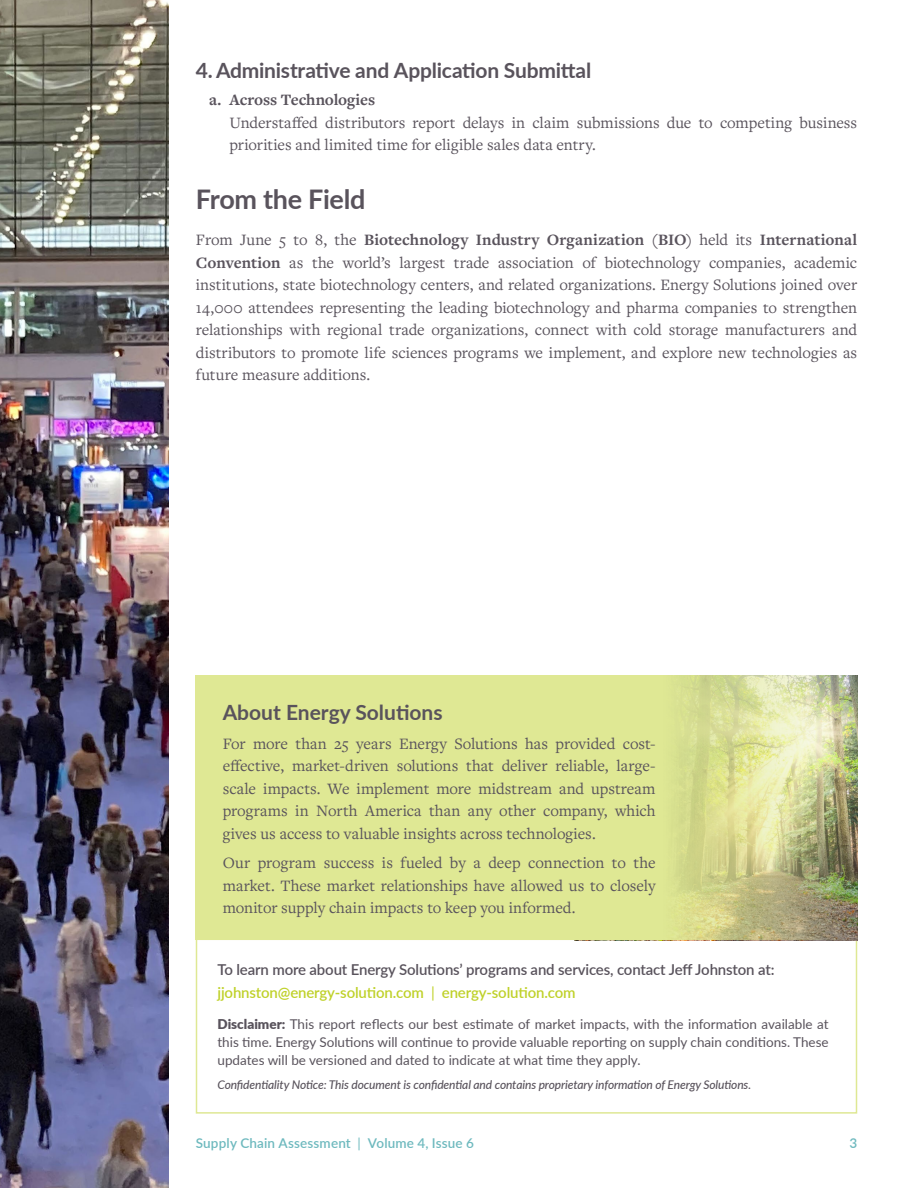
<style>
.page{position:relative;width:918px;height:1188px;background:#fff}
.page>*{position:absolute;margin:0;border:0;box-sizing:border-box;transform-origin:0 0}
.t1{font:700 27px "Lato";letter-spacing:-.01em;color:#59535c}
.t2{font:700 21px "Lato";letter-spacing:-.01em;color:#59535c}
.t3{font:16.5px/22.5px "Freight Text Pro";color:#59535c;text-align:justify}
.t4{font:700 16.5px "Freight Text Pro";letter-spacing:-.005em;color:#59535c}
.t5{font:600 15px/22.5px "Lato";letter-spacing:-.01em;color:#59535c}
.t6{font:13.5px/18px "Lato";color:#59535c;text-align:justify}
.t7{font:600 13.5px "Lato";letter-spacing:.01em;color:#6eb9be}
.t8{font:italic 500 12px "Lato";letter-spacing:-.01em;color:#59535c}
.s1{font-weight:700}
.s2{color:#bfd129}
.s3{font-weight:400;color:#bfd129}
.s4{font-weight:900}
.s5{font-weight:400}
</style>
<div class="page">
<img style="left:0;top:0;width:169px;height:1188px">
<div style="left:196px;top:939px;width:661px;height:175px;border:2px solid #dfe894"></div>
<svg style="left:196px;top:676px;width:661px;height:264px;fill:#dfe894"></svg>
<p class="t2" style="left:196px;top:55px;width:397px">4. Administrative and Application Submittal</p>
<p class="t4" style="left:209px;top:89px;width:167px">a. Across Technologies</p>
<p class="t3" style="left:229px;top:110px;width:629px">Understaffed distributors report delays in claim submissions due to competing business priorities and limited time for eligible sales data entry.</p>
<h1 class="t1" style="left:196px;top:180px;width:171px">From the Field</h1>
<p class="t3" style="left:196px;top:228px;width:663px">From June 5 to 8, the <span class="s1">Biotechnology Industry Organization (BIO)</span> held its <span class="s1">International Convention</span> as the world’s largest trade association of biotechnology companies, academic institutions, state biotechnology centers, and related organizations. Energy Solutions joined over 14,000 attendees representing the leading biotechnology and pharma companies to strengthen relationships with regional trade organizations, connect with cold storage manufacturers and distributors to promote life sciences programs we implement, and explore new technologies as future measure additions.</p>
<p class="t2" style="left:223px;top:697px;width:221px">About Energy Solutions</p>
<p class="t3" style="left:223px;top:732px;width:434px">For more than 25 years Energy Solutions has provided cost&shy;effective, market-driven solutions that deliver reliable, large&shy;scale impacts. We implement more midstream and upstream programs in North America than any other company, which gives us access to valuable insights across technologies.</p>
<p class="t3" style="left:223px;top:851px;width:434px">Our program success is fueled by a deep connection to the market. These market relationships have allowed us to closely monitor supply chain impacts to keep you informed.</p>
<p class="t5" style="left:218px;top:958px;width:559px">To learn more about Energy Solutions’ programs and services, contact Jeff Johnston at: <span class="s2">jjohnston@energy-solution.com</span> <span class="s3">|</span> <span class="s2">energy-solution.com</span></p>
<p class="t6" style="left:217px;top:1015px;width:613px"><span class="s4">Disclaimer:</span> This report reflects our best estimate of market impacts, with the information available at this time. Energy Solutions will continue to provide valuable reporting on supply chain conditions. These updates will be versioned and dated to indicate at what time they apply.</p>
<p class="t8" style="left:218px;top:1076px;width:535px">Confidentiality Notice: This document is confidential and contains proprietary information of Energy Solutions.</p>
<p class="t7" style="left:196px;top:1133px;width:280px">Supply Chain Assessment <span class="s5">|</span> Volume 4, Issue 6</p>
<p class="t7" style="left:849px;top:1133px;width:9px">3</p>
</div>
